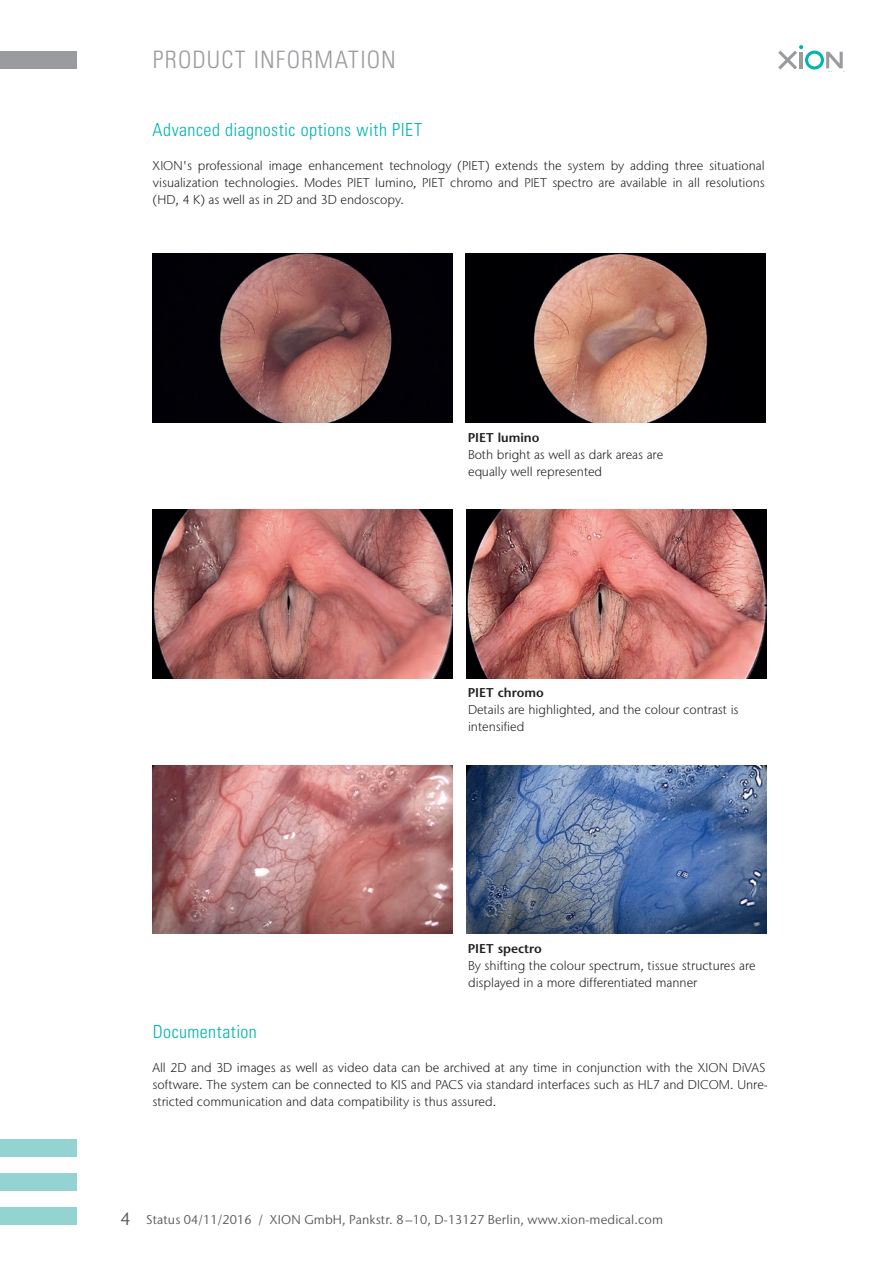
<style>
.page{position:relative;width:893px;height:1263px;background:#fff}
.page>*{position:absolute;margin:0;border:0;box-sizing:border-box;transform-origin:0 0}
.t1{font:300 condensed 24px "Univers LT Std";letter-spacing:.05em;color:#999b9e}
.t2{font:300 condensed 18px "Univers LT Std";letter-spacing:.025em;color:#00b4b0}
.t3{font:18px "Stone Sans IIITC Std";color:#57585a}
.t4{font:300 12.75px/17px "Stone Sans IIITC Std";color:#231f20}
.t5{font:12.75px "Stone Sans IIITC Std";letter-spacing:.01em;color:#57585a}
.t6{font:600 12.75px "Stone Sans";color:#231f20}
</style>
<div class="page">
<svg style="left:778px;top:45px;width:65px;height:25px"></svg>
<div style="left:0;top:1208px;width:77px;height:17px;background:#93d4d3"></div>
<div style="left:0;top:1174px;width:77px;height:17px;background:#93d4d3"></div>
<div style="left:0;top:1140px;width:77px;height:17px;background:#93d4d3"></div>
<div style="left:0;top:52px;width:77px;height:17px;background:#999b9e"></div>
<img style="left:153px;top:510px;width:299px;height:169px">
<img style="left:153px;top:253px;width:299px;height:169px">
<img style="left:466px;top:253px;width:300px;height:169px">
<img style="left:153px;top:765px;width:299px;height:168px">
<img style="left:467px;top:510px;width:299px;height:169px">
<img style="left:467px;top:765px;width:299px;height:168px">
<h1 class="t1" style="left:153px;top:45px;width:245px">PRODUCT INFORMATION</h1>
<h2 class="t2" style="left:152px;top:119px;width:271px">Advanced diagnostic options with PIET</h2>
<p class="t4" style="left:152px;top:157px;width:614px;text-align:justify">XION's professional image enhancement technology (PIET) extends the system by adding three situational visualization technologies. Modes PIET lumino, PIET chromo and PIET spectro are available in all resolutions (HD, 4 K) as well as in 2D and 3D endoscopy.</p>
<p class="t6" style="left:468px;top:430px;width:73px">PIET lumino</p>
<p class="t4" style="left:468px;top:446px;width:197px">Both bright as well as dark areas are equally well represented</p>
<p class="t6" style="left:468px;top:685px;width:78px">PIET chromo</p>
<p class="t4" style="left:468px;top:701px;width:272px">Details are highlighted, and the colour contrast is intensified</p>
<p class="t6" style="left:468px;top:940px;width:76px">PIET spectro</p>
<p class="t4" style="left:468px;top:957px;width:289px">By shifting the colour spectrum, tissue structures are displayed in a more differentiated manner</p>
<h2 class="t2" style="left:153px;top:1020px;width:106px">Documentation</h2>
<p class="t4" style="left:152px;top:1059px;width:617px">All 2D and 3D images as well as video data can be archived at any time in conjunction with the XION DiVAS software. The system can be connected to KIS and PACS via standard interfaces such as HL7 and DICOM. Unre&shy;stricted communication and data compatibility is thus assured.</p>
<h2 class="t3" style="left:121px;top:1207px;width:12px">4</h2>
<p class="t5" style="left:146px;top:1212px;width:518px">Status 04/11/2016 / XION GmbH, Pankstr. 8 –10, D-13127 Berlin, www.xion-medical.com</p>
</div>
